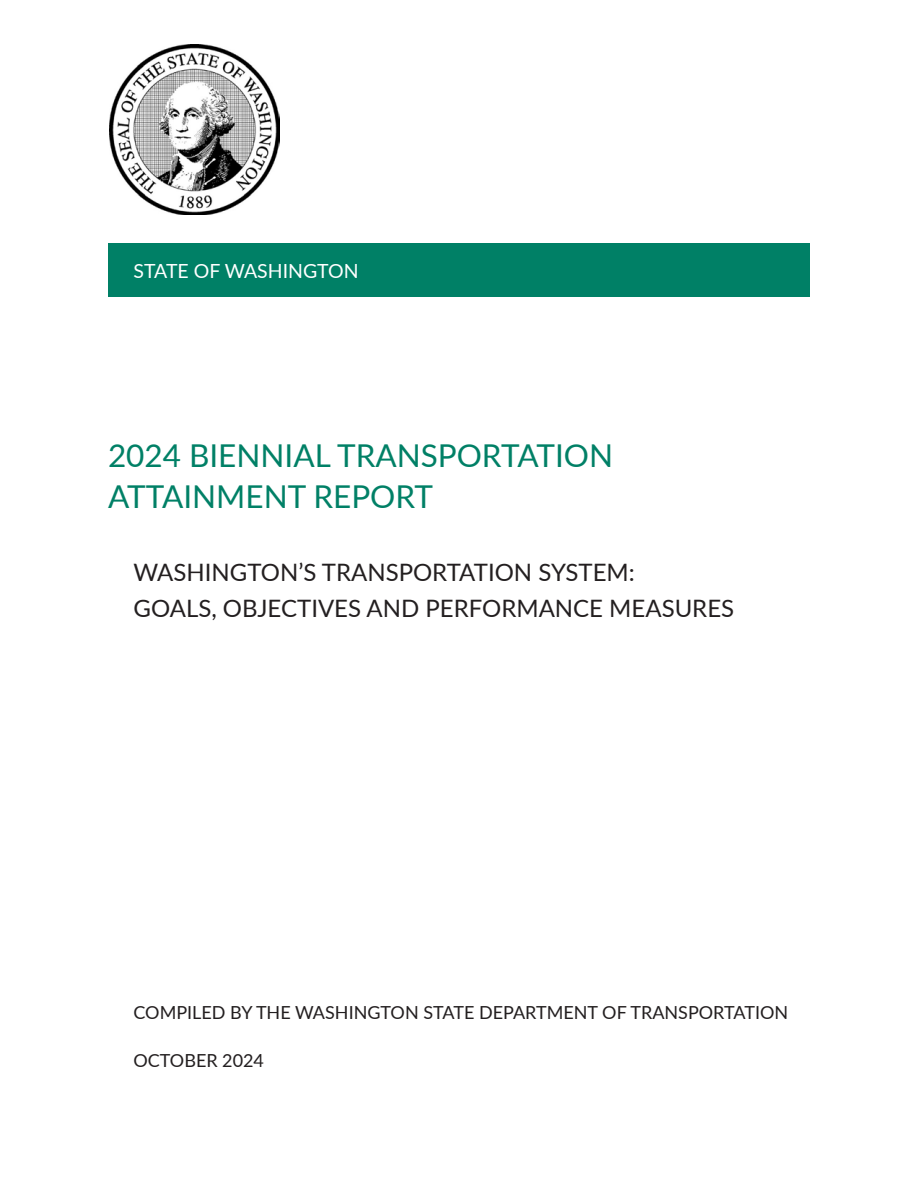
<style>
.page{position:relative;width:918px;height:1188px;background:#fff}
.page>*{position:absolute;margin:0;border:0;box-sizing:border-box;transform-origin:0 0}
.t1{font:31.5px/40.5px "Lato";color:#008066}
.t2{font:24px/36px "Lato";color:#231f20}
.t3{font:19.5px "Lato";color:#fff}
.t4{font:18px "Lato";color:#231f20}
</style>
<div class="page">
<div style="left:108px;top:243px;width:702px;height:54px;background:#008066"></div>
<img style="left:110px;top:44px;width:170px;height:171px">
<p class="t3" style="left:134px;top:257px;width:227px">STATE OF WASHINGTON</p>
<p class="t1" style="left:108px;top:434px;width:507px">2024 BIENNIAL TRANSPORTATION<br>ATTAINMENT REPORT</p>
<p class="t2" style="left:134px;top:553px;width:602px">WASHINGTON’S TRANSPORTATION SYSTEM:<br>GOALS, OBJECTIVES AND PERFORMANCE MEASURES</p>
<p class="t4" style="left:134px;top:1000px;width:656px">COMPILED BY THE WASHINGTON STATE DEPARTMENT OF TRANSPORTATION</p>
<p class="t4" style="left:134px;top:1048px;width:132px">OCTOBER 2024</p>
</div>
